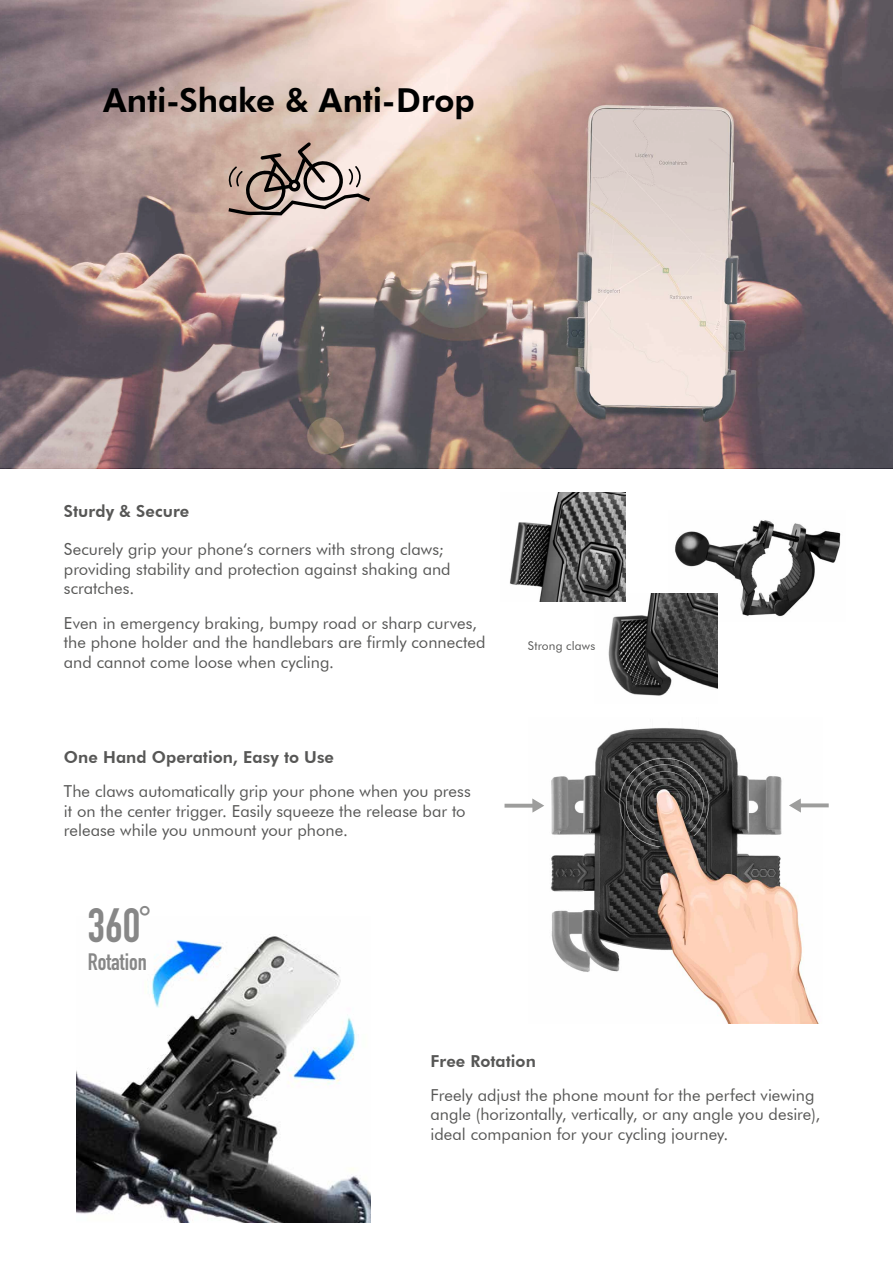
<style>
.page{position:relative;width:893px;height:1263px;background:#fff}
.page>*{position:absolute;margin:0;border:0;box-sizing:border-box;transform-origin:0 0}
.t1{font:700 47.4px "DIN Condensed";color:#878787}
.t2{font:800 33px "Futura BT";letter-spacing:-.005em;color:#000}
.t3{font:700 23.4px "DIN Condensed";color:#878787}
.t4{font:16.5px/19.8px "Futura BT";color:#575756}
.t5{font:800 16.5px "Futura BT";letter-spacing:.005em;color:#575756}
.t6{font:12px "Futura BT";letter-spacing:.015em;color:#575756}
</style>
<div class="page">
<img style="left:675px;top:520px;width:166px;height:97px">
<img style="left:77px;top:934px;width:293px;height:288px">
<svg style="left:0;top:0;width:893px;height:468px;background:#a38f8c"></svg>
<img style="left:529px;top:728px;width:293px;height:295px">
<svg style="left:505px;top:804px;width:27px;height:4px"></svg>
<svg style="left:532px;top:798px;width:12px;height:15px"></svg>
<svg style="left:801px;top:803px;width:28px;height:4px"></svg>
<svg style="left:789px;top:798px;width:12px;height:15px"></svg>
<img style="left:608px;top:593px;width:110px;height:103px">
<img style="left:509px;top:492px;width:116px;height:110px">
<svg style="left:225px;top:142px;width:145px;height:73px;background:#b39f96"></svg>
<h2 class="t2" style="left:103px;top:80px;width:373px">Anti-Shake &amp; Anti-Drop</h2>
<p class="t5" style="left:64px;top:501px;width:127px">Sturdy &amp; Secure</p>
<p class="t4" style="left:64px;top:539px;width:388px">Securely grip your phone‘s corners with strong claws; providing stability and protection against shaking and scratches.</p>
<p class="t4" style="left:64px;top:613px;width:423px">Even in emergency braking, bumpy road or sharp curves, the phone holder and the handlebars are firmly connected and cannot come loose when cycling.</p>
<p class="t5" style="left:64px;top:747px;width:272px">One Hand Operation, Easy to Use</p>
<p class="t4" style="left:64px;top:781px;width:408px">The claws automatically grip your phone when you press it on the center trigger. Easily squeeze the release bar to release while you unmount your phone.</p>
<h1 class="t1" style="left:88px;top:893px;width:63px">360˚</h1>
<h3 class="t3" style="left:88px;top:946px;width:61px">Rotation</h3>
<p class="t6" style="left:528px;top:639px;width:69px">Strong claws</p>
<p class="t5" style="left:431px;top:1051px;width:107px">Free Rotation</p>
<p class="t4" style="left:431px;top:1085px;width:391px">Freely adjust the phone mount for the perfect viewing angle (horizontally, vertically, or any angle you desire), ideal companion for your cycling journey.</p>
</div>
